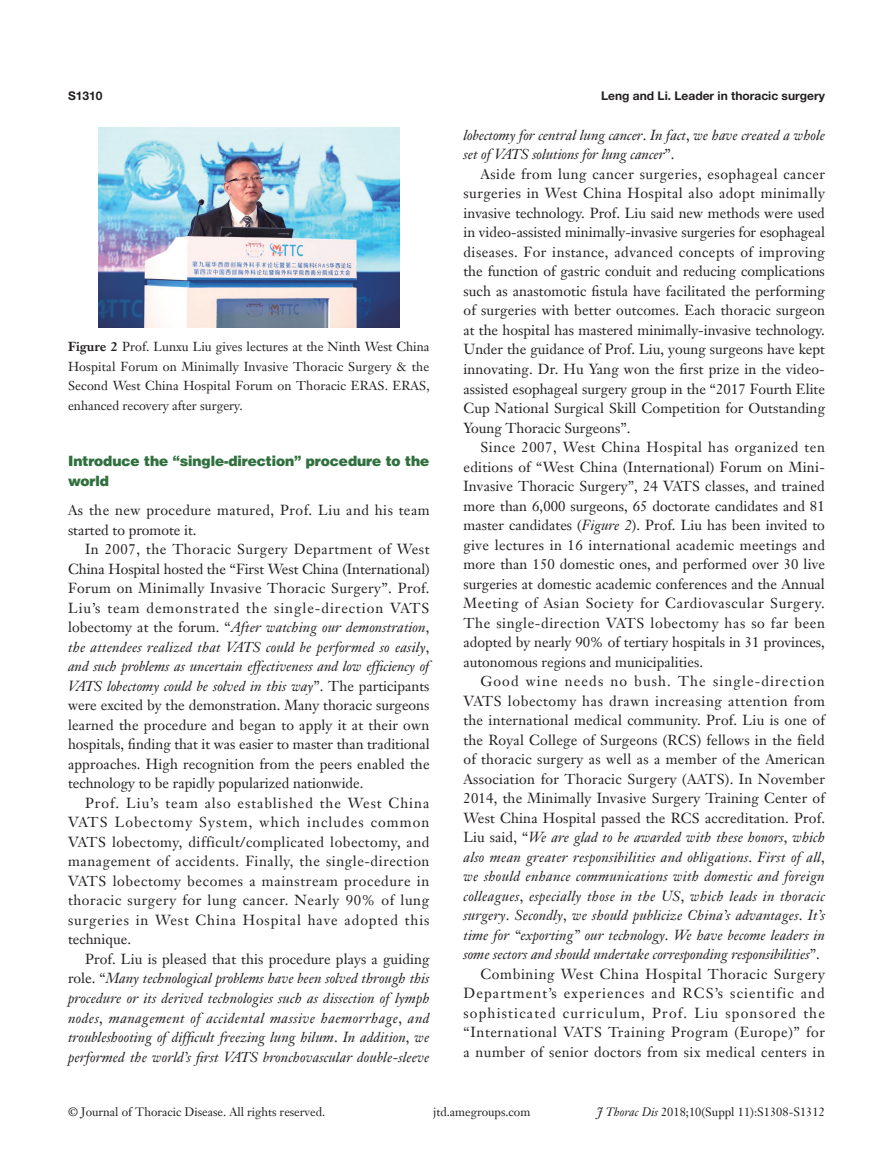
<style>
.page{position:relative;width:893px;height:1170px;background:#fff}
.page>*{position:absolute;margin:0;border:0;box-sizing:border-box;transform-origin:0 0}
.t1{font:14.25px/19.5px "Janson Text LT";letter-spacing:.01em;color:#231f20;text-align:justify}
.t2{font:italic 14.25px/19.5px "Janson Text LT";color:#231f20;text-align:justify}
.t3{font:14.25px/19.5px "Janson Text LT";letter-spacing:.03em;color:#231f20}
.t4{font:900 14.25px/19.5px "Helvetica";color:#30703e}
.t5{font:12.75px/19.5px "Janson Text LT";color:#231f20;text-align:justify}
.t6{font:12px "Janson Text LT";color:#231f20}
.Running_title{font:700 12px "Helvetica Neue LT Pro";color:#231f20}
.s1{font-weight:700}
.s2{font-style:italic}
.s3{font-style:normal}
</style>
<div class="page">
<img style="left:98px;top:128px;width:301px;height:199px">
<p class="Running_title" style="left:68px;top:88px;width:36px">S1310</p>
<p class="t5" style="left:68px;top:337px;width:363px"><span class="s1">Figure 2</span> Prof. Lunxu Liu gives lectures at the Ninth West China Hospital Forum on Minimally Invasive Thoracic Surgery &amp; the Second West China Hospital Forum on Thoracic ERAS. ERAS, enhanced recovery after surgery.</p>
<p class="t4" style="left:68px;top:451px;width:363px">Introduce the “single-direction” procedure to the world</p>
<p class="t3" style="left:68px;top:500px;width:363px">As the new procedure matured, Prof. Liu and his team started to promote it.</p>
<p class="t1" style="left:68px;top:539px;width:363px;text-indent:17px">In 2007, the Thoracic Surgery Department of West China Hospital hosted the “First West China (International)<br>Forum on Minimally Invasive Thoracic Surgery”. Prof.<br>Liu’s team demonstrated the single-direction VATS lobectomy at the forum. “<span class="s2">After watching our demonstration</span>, <span class="s2">the attendees realized that VATS could be performed so easily</span>, <span class="s2">and such problems as uncertain effectiveness and low efficiency of VATS lobectomy could be solved in this way</span>”. The participants were excited by the demonstration. Many thoracic surgeons learned the procedure and began to apply it at their own hospitals, finding that it was easier to master than traditional approaches. High recognition from the peers enabled the technology to be rapidly popularized nationwide.</p>
<p class="t1" style="left:68px;top:793px;width:363px;text-indent:17px">Prof. Liu’s team also established the West China VATS Lobectomy System, which includes common VATS lobectomy, difficult/complicated lobectomy, and management of accidents. Finally, the single-direction VATS lobectomy becomes a mainstream procedure in thoracic surgery for lung cancer. Nearly 90% of lung surgeries in West China Hospital have adopted this technique.</p>
<p class="t2" style="left:68px;top:949px;width:363px;text-indent:17px"><span class="s3">Prof. Liu is pleased that this procedure plays a guiding role. “</span>Many technological problems have been solved through this procedure or its derived technologies such as dissection of lymph nodes<span class="s3">,</span> management of accidental massive haemorrhage<span class="s3">,</span> and troubleshooting of difficult freezing lung hilum<span class="s3">.</span> In addition<span class="s3">,</span> we performed the world’s first VATS bronchovascular double<span class="s3">-</span>sleeve</p>
<p class="Running_title" style="left:601px;top:88px;width:225px">Leng and Li. Leader in thoracic surgery</p>
<p class="t2" style="left:463px;top:125px;width:363px">lobectomy for central lung cancer<span class="s3">.</span> In fact<span class="s3">,</span> we have created a whole set of VATS solutions for lung cancer<span class="s3">”.</span></p>
<p class="t1" style="left:463px;top:164px;width:363px;text-indent:17px">Aside from lung cancer surgeries, esophageal cancer surgeries in West China Hospital also adopt minimally invasive technology. Prof. Liu said new methods were used in video-assisted minimally-invasive surgeries for esophageal diseases. For instance, advanced concepts of improving the function of gastric conduit and reducing complications such as anastomotic fistula have facilitated the performing of surgeries with better outcomes. Each thoracic surgeon at the hospital has mastered minimally-invasive technology.<br>Under the guidance of Prof. Liu, young surgeons have kept innovating. Dr. Hu Yang won the first prize in the video&shy;assisted esophageal surgery group in the “2017 Fourth Elite Cup National Surgical Skill Competition for Outstanding Young Thoracic Surgeons”.</p>
<p class="t1" style="left:463px;top:437px;width:363px;text-indent:17px">Since 2007, West China Hospital has organized ten editions of “West China (International) Forum on Mini-Invasive Thoracic Surgery”, 24 VATS classes, and trained more than 6,000 surgeons, 65 doctorate candidates and 81 master candidates (<span class="s2">Figure 2</span>). Prof. Liu has been invited to give lectures in 16 international academic meetings and more than 150 domestic ones, and performed over 30 live surgeries at domestic academic conferences and the Annual Meeting of Asian Society for Cardiovascular Surgery.<br>The single-direction VATS lobectomy has so far been adopted by nearly 90% of tertiary hospitals in 31 provinces, autonomous regions and municipalities.</p>
<p class="t1" style="left:463px;top:671px;width:363px;text-indent:17px">Good wine needs no bush. The single-direction VATS lobectomy has drawn increasing attention from the international medical community. Prof. Liu is one of the Royal College of Surgeons (RCS) fellows in the field of thoracic surgery as well as a member of the American Association for Thoracic Surgery (AATS). In November 2014, the Minimally Invasive Surgery Training Center of West China Hospital passed the RCS accreditation. Prof.<br>Liu said, “<span class="s2">We are glad to be awarded with these honors</span>, <span class="s2">which also mean greater responsibilities and obligations</span>. <span class="s2">First of all</span>, <span class="s2">we should enhance communications with domestic and foreign colleagues</span>, <span class="s2">especially those in the US</span>, <span class="s2">which leads in thoracic surgery</span>. <span class="s2">Secondly</span>, <span class="s2">we should publicize China’s advantages</span>. <span class="s2">It’s time for “exporting” our technology</span>. <span class="s2">We have become leaders in some sectors and should undertake corresponding responsibilities</span>”.</p>
<p class="t1" style="left:463px;top:963px;width:363px;text-indent:17px">Combining West China Hospital Thoracic Surgery Department’s experiences and RCS’s scientific and sophisticated curriculum, Prof. Liu sponsored the “International VATS Training Program (Europe)” for a number of senior doctors from six medical centers in</p>
<p class="t6" style="left:68px;top:1104px;width:259px">© Journal of Thoracic Disease. All rights reserved.</p>
<p class="t6" style="left:433px;top:1104px;width:99px">jtd.amegroups.com</p>
<p class="t6" style="left:597px;top:1104px;width:230px"><span class="s2">J Thorac Dis</span> 2018;10(Suppl 11):S1308-S1312</p>
</div>
